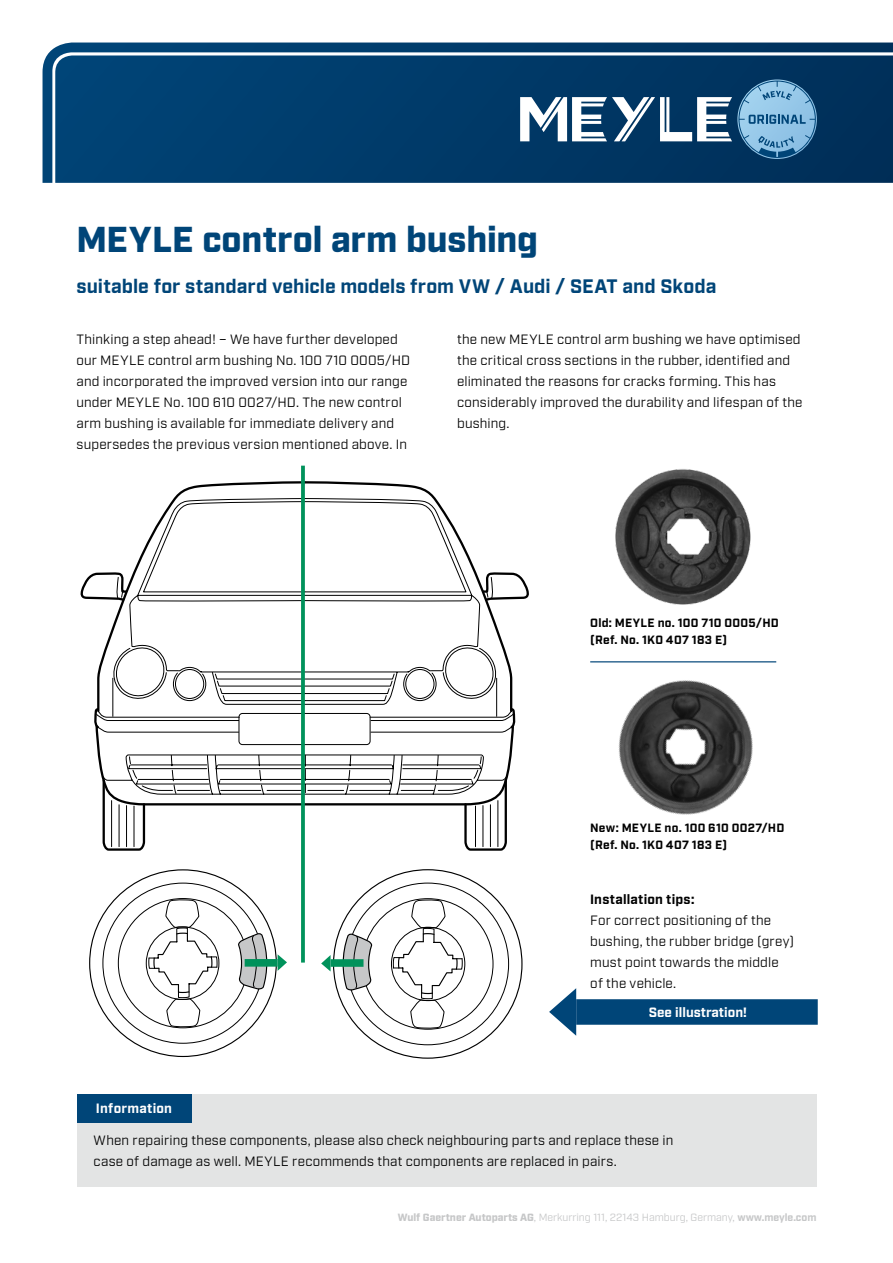
<style>
.page{position:relative;width:893px;height:1263px;background:#fff}
.page>*{position:absolute;margin:0;border:0;box-sizing:border-box;transform-origin:0 0}
.t1{font:900 36px "Industry";letter-spacing:-.005em;color:#004578}
.t2{font:700 19.5px "Industry";color:#004578}
.t3{font:13.5px/21px "Industry";letter-spacing:.015em;color:#000}
.t4{font:700 13.5px "Industry";letter-spacing:.015em;color:#000}
.t5{font:700 13.5px "Industry";color:#fff}
.t6{font:700 13.5px "Industry";letter-spacing:.02em;color:#fff}
.t7{font:700 12px/16.5px "Industry";letter-spacing:.02em;color:#000}
.t8{font:10.5px "Industry";color:#c6c7c8}
.s1{font-weight:900}
.s2{font-weight:700}
</style>
<div class="page">
<img style="left:615px;top:469px;width:136px;height:136px">
<img style="left:590px;top:661px;width:187px;height:154px">
<svg style="left:97px;top:481px;width:204px;height:226px"></svg>
<svg style="left:110px;top:498px;width:33px;height:209px"></svg>
<svg style="left:80px;top:570px;width:48px;height:32px"></svg>
<svg style="left:305px;top:481px;width:208px;height:226px"></svg>
<svg style="left:94px;top:707px;width:422px;height:144px"></svg>
<svg style="left:143px;top:498px;width:356px;height:350px"></svg>
<svg style="left:481px;top:570px;width:48px;height:32px"></svg>
<svg style="left:129px;top:576px;width:364px;height:219px"></svg>
<svg style="left:342px;top:883px;width:167px;height:162px"></svg>
<svg style="left:102px;top:883px;width:166px;height:161px"></svg>
<svg style="left:301px;top:466px;width:4px;height:496px;background:#0b9662"></svg>
<div style="left:245px;top:959px;width:33px;height:8px;background:#00925b"></div>
<svg style="left:278px;top:954px;width:9px;height:17px"></svg>
<div style="left:331px;top:959px;width:32px;height:8px;background:#00925b"></div>
<svg style="left:321px;top:955px;width:10px;height:16px"></svg>
<div style="left:576px;top:999px;width:242px;height:26px;background:#004578"></div>
<svg style="left:549px;top:988px;width:27px;height:48px"></svg>
<svg style="left:43px;top:43px;width:850px;height:140px;background:#09416e"></svg>
<svg style="left:738px;top:81px;width:78px;height:77px;background:#6398bd"></svg>
<svg style="left:520px;top:97px;width:212px;height:44px"></svg>
<hr style="left:590px;top:661px;width:186px;height:1px;background:#004578">
<div style="left:77px;top:1094px;width:739px;height:92px;background:#e3e4e4"></div>
<div style="left:77px;top:1094px;width:114px;height:28px;background:#004578"></div>
<h1 class="t1" style="left:77px;top:218px;width:463px">MEYLE control arm bushing</h1>
<h2 class="t2" style="left:77px;top:274px;width:641px">suitable for standard vehicle models from VW / Audi / SEAT and Skoda</h2>
<p class="t3" style="left:77px;top:329px;width:335px">Thinking a step ahead! – We have further developed our MEYLE control arm bushing No. 100 710 0005/HD and incorporated the improved version into our range under MEYLE No. 100 610 0027/HD. The new control arm bushing is available for immediate delivery and supersedes the previous version mentioned above. In</p>
<p class="t3" style="left:457px;top:329px;width:347px">the new MEYLE control arm bushing we have optimised the critical cross sections in the rubber, identified and eliminated the reasons for cracks forming. This has considerably improved the durability and lifespan of the bushing.</p>
<p class="t7" style="left:590px;top:615px;width:190px">Old: MEYLE no. 100 710 0005/HD (Ref. No. 1K0 407 183 E)</p>
<p class="t7" style="left:590px;top:820px;width:196px">New: MEYLE no. 100 610 0027/HD (Ref. No. 1K0 407 183 E)</p>
<p class="t6" style="left:96px;top:1100px;width:78px">Information</p>
<p class="t4" style="left:590px;top:891px;width:106px">Installation tips:</p>
<p class="t3" style="left:590px;top:910px;width:205px">For correct positioning of the bushing, the rubber bridge (grey) must point towards the middle of the vehicle.</p>
<p class="t5" style="left:649px;top:1004px;width:100px">See illustration!</p>
<p class="t3" style="left:94px;top:1130px;width:581px">When repairing these components, please also check neighbouring parts and replace these in case of damage as well. MEYLE recommends that components are replaced in pairs.</p>
<p class="t8" style="left:398px;top:1211px;width:420px"><span class="s1">Wulf Gaertner Autoparts AG</span>, Merkurring 111, 22143 Hamburg, Germany, <span class="s2">www.meyle.com</span></p>
</div>
